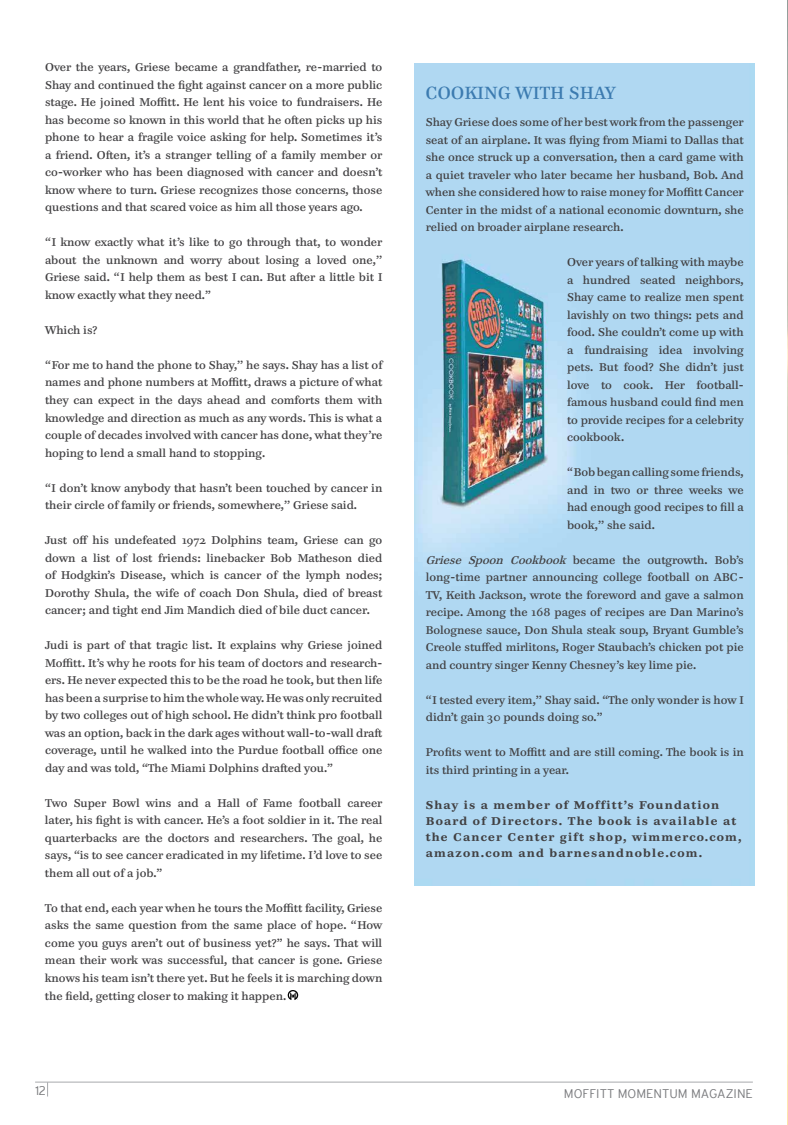
<style>
.page{position:relative;width:788px;height:1125px;background:#fff}
.page>*{position:absolute;margin:0;border:0;box-sizing:border-box;transform-origin:0 0}
.t1{font:17.5px "Paperback 12";color:#3c7bb0}
.t2{font:300 12.5px "Interstate";color:#77787b}
.t3{font:11.25px/17.5px "Paperback 9";color:#414042;text-align:justify}
.t4{font:700 11.25px/16.2px "Paperback 9";letter-spacing:.11em;color:#414042}
.s1{font-style:italic}
</style>
<div class="page">
<img style="left:414px;top:63px;width:340px;height:823px">
<img style="left:787px;top:0;width:1px;height:1125px">
<hr style="left:35px;top:1082px;width:717px;height:1px;background:#a7a9ac">
<svg style="left:47px;top:1083px;width:1px;height:14px"></svg>
<svg style="left:288px;top:990px;width:10px;height:10px"></svg>
<p class="t3" style="left:45px;top:59px;width:339px">Over the years, Griese became a grandfather, re-married to Shay and continued the fight against cancer on a more public stage. He joined Moffitt. He lent his voice to fundraisers. He has become so known in this world that he often picks up his phone to hear a fragile voice asking for help. Sometimes it’s a friend. Often, it’s a stranger telling of a family member or co-worker who has been diagnosed with cancer and doesn’t know where to turn. Griese recognizes those concerns, those questions and that scared voice as him all those years ago.</p>
<p class="t3" style="left:45px;top:234px;width:339px">“I know exactly what it’s like to go through that, to wonder about the unknown and worry about losing a loved one,’’ Griese said. “I help them as best I can. But after a little bit I know exactly what they need.”</p>
<p class="t3" style="left:45px;top:321px;width:54px">Which is?</p>
<p class="t3" style="left:45px;top:356px;width:340px">“For me to hand the phone to Shay,’’ he says. Shay has a list of names and phone numbers at Moffitt, draws a picture of what they can expect in the days ahead and comforts them with knowledge and direction as much as any words. This is what a couple of decades involved with cancer has done, what they’re hoping to lend a small hand to stopping.</p>
<p class="t3" style="left:45px;top:479px;width:339px">“I don’t know anybody that hasn’t been touched by cancer in their circle of family or friends, somewhere,’’ Griese said.</p>
<p class="t3" style="left:45px;top:531px;width:339px">Just off his undefeated 1972 Dolphins team, Griese can go down a list of lost friends: linebacker Bob Matheson died of Hodgkin’s Disease, which is cancer of the lymph nodes; Dorothy Shula, the wife of coach Don Shula, died of breast cancer; and tight end Jim Mandich died of bile duct cancer.</p>
<p class="t3" style="left:45px;top:636px;width:339px">Judi is part of that tragic list. It explains why Griese joined Moffitt. It’s why he roots for his team of doctors and research&shy;ers. He never expected this to be the road he took, but then life has been a surprise to him the whole way. He was only recruited by two colleges out of high school. He didn’t think pro football was an option, back in the dark ages without wall-to-wall draft coverage, until he walked into the Purdue football office one day and was told, “The Miami Dolphins drafted you.”</p>
<p class="t3" style="left:45px;top:794px;width:339px">Two Super Bowl wins and a Hall of Fame football career later, his fight is with cancer. He’s a foot soldier in it. The real quarterbacks are the doctors and researchers. The goal, he says, “is to see cancer eradicated in my lifetime. I’d love to see them all out of a job.”</p>
<p class="t3" style="left:45px;top:899px;width:339px">To that end, each year when he tours the Moffitt facility, Griese asks the same question from the same place of hope. “How come you guys aren’t out of business yet?” he says. That will mean their work was successful, that cancer is gone. Griese knows his team isn’t there yet. But he feels it is marching down</p>
<p class="t3" style="left:45px;top:988px;width:243px">the field, getting closer to making it happen.</p>
<h1 class="t1" style="left:426px;top:82px;width:14px">COO</h1>
<h1 class="t1" style="left:464px;top:82px;width:25px">KING</h1>
<h1 class="t1" style="left:515px;top:82px;width:66px">WITH SHAY</h1>
<p class="t3" style="left:426px;top:113px;width:319px">Shay Griese does some of her best work from the passenger seat of an airplane. It was flying from Miami to Dallas that she once struck up a conversation, then a card game with a quiet traveler who later became her husband, Bob. And when she considered how to raise money for Moffitt Cancer Center in the midst of a national economic downturn, she relied on broader airplane research.</p>
<p class="t3" style="left:567px;top:253px;width:178px">Over years of talking with maybe a hundred seated neighbors, Shay came to realize men spent lavishly on two things: pets and food. She couldn’t come up with a fundraising idea involving pets. But food? She didn’t just love to cook. Her football&shy;famous husband could find men to provide recipes for a celebrity cookbook.</p>
<p class="t3" style="left:567px;top:463px;width:178px">“Bob began calling some friends, and in two or three weeks we had enough good recipes to fill a book,’’ she said.</p>
<p class="t3" style="left:426px;top:551px;width:319px"><span class="s1">Griese Spoon Cookbook</span> became the outgrowth. Bob’s long-time partner announcing college football on ABC-TV, Keith Jackson, wrote the foreword and gave a salmon recipe. Among the 168 pages of recipes are Dan Marino’s Bolognese sauce, Don Shula steak soup, Bryant Gumble’s Creole stuffed mirlitons, Roger Staubach’s chicken pot pie and country singer Kenny Chesney’s key lime pie.</p>
<p class="t3" style="left:426px;top:691px;width:319px">“I tested every item,’’ Shay said. “The only wonder is how I didn’t gain 30 pounds doing so.”</p>
<p class="t3" style="left:426px;top:743px;width:319px">Profits went to Moffitt and are still coming. The book is in its third printing in a year.</p>
<p class="t4" style="left:426px;top:796px;width:317px">Shay is a member of Moffitt’s Foundation Board of Directors. The book is available at the Cancer Center gift shop, wimmerco.com, amazon.com and barnesandnoble.com.</p>
<p class="t2" style="left:35px;top:1084px;width:12px">12</p>
<p class="t2" style="left:564px;top:1086px;width:190px">MOFFITT MOMENTUM MAGAZINE</p>
</div>
